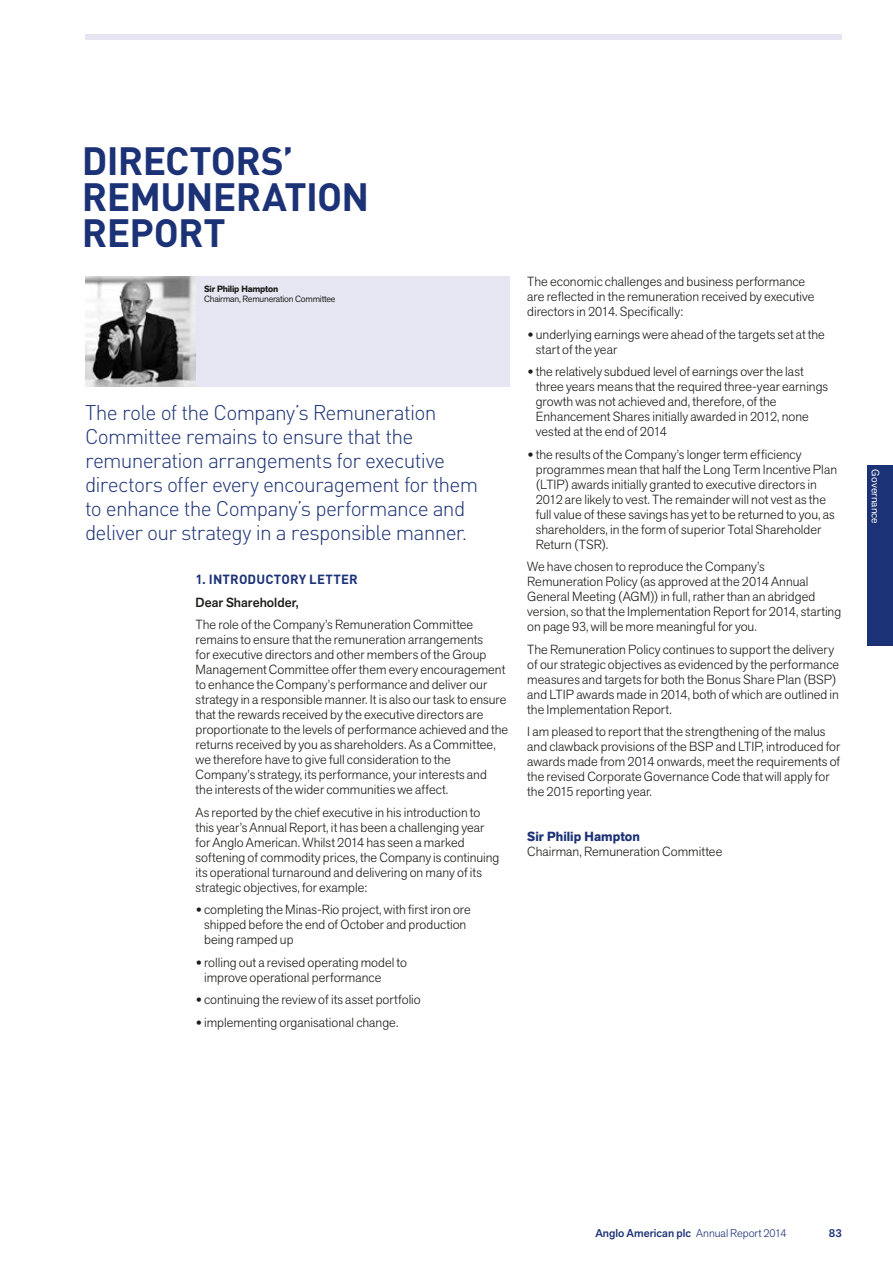
<style>
.page{position:relative;width:893px;height:1263px;background:#fff}
.page>*{position:absolute;margin:0;border:0;box-sizing:border-box;transform-origin:0 0}
._01___Section_start{font:700 39px/36px "DINOT";letter-spacing:-.02em;color:#1c3276}
._04_-_Intro___Quotes{font:300 21px/24px "DINOT";letter-spacing:-.035em;color:#1c3276}
._20___Body_copy{font:300 13.2px/15px "Akzid Grtsk Next";color:#1d1d1b}
._10___Head{font:700 13.2px "DINOT";letter-spacing:.015em;color:#1c3276}
._20___Body_copy-2{font:500 13.2px "Akzid Grtsk Next";color:#1d1d1b}
.t1{font:500 11.25px "Akzid Grtsk Next";letter-spacing:.005em;color:#1c3276}
.t2{font:10.5px "Akzid Grtsk Next";letter-spacing:.01em;color:#fff}
.t3{font:9px/10.5px "Akzid Grtsk Next";letter-spacing:-.02em;color:#1d1d1b}
.s1{font-weight:700}
.s2{font-family:"DINOT";font-weight:400}
.s3{font-weight:700;color:#1c3276}
.s4{font-weight:300}
</style>
<div class="page">
<div style="left:196px;top:276px;width:314px;height:111px;background:#e6e6f2"></div>
<img style="left:85px;top:276px;width:111px;height:111px">
<div style="left:867px;top:465px;width:26px;height:180px;background:#1c3276"></div>
<div style="left:85px;top:34px;width:757px;height:6px;background:#e6e6f2"></div>
<p class="_01___Section_start" style="left:82px;top:142px;width:289px">DIRECTORS’<br>REMUNERATION<br>REPORT</p>
<p class="t3" style="left:204px;top:283px;width:133px"><span class="s1">Sir Philip Hampton<br></span>Chairman, Remuneration Committee</p>
<p class="_04_-_Intro___Quotes" style="left:85px;top:400px;width:395px">The role of the Company’s Remuneration Committee remains to ensure that the remuneration arrangements for executive directors offer every encouragement for them to enhance the Company’s performance and deliver our strategy in a responsible manner.</p>
<p class="_10___Head" style="left:196px;top:570px;width:164px">1. INTRODUCTORY LETTER</p>
<p class="_20___Body_copy-2" style="left:196px;top:593px;width:105px">Dear Shareholder,</p>
<p class="_20___Body_copy" style="left:196px;top:617px;width:314px">The role of the Company’s Remuneration Committee remains to ensure that the remuneration arrangements<br>for executive directors and other members of the Group Management Committee offer them every encouragement to enhance the Company’s performance and deliver our strategy in a responsible manner. It is also our task to ensure that the rewards received by the executive directors are proportionate to the levels of performance achieved and the returns received by you as shareholders. As a Committee, we therefore have to give full consideration to the Company’s strategy, its performance, your interests and<br>the interests of the wider communities we affect.</p>
<p class="_20___Body_copy" style="left:196px;top:804px;width:305px">As reported by the chief executive in his introduction to this year’s Annual Report, it has been a challenging year for Anglo American. Whilst 2014 has seen a marked softening of commodity prices, the Company is continuing its operational turnaround and delivering on many of its strategic objectives, for example:</p>
<p class="_20___Body_copy" style="left:204px;top:902px;width:268px;text-indent:-9px"><span class="s2">•</span>completing the Minas-Rio project, with first iron ore shipped before the end of October and production being ramped up</p>
<p class="_20___Body_copy" style="left:204px;top:954px;width:204px;text-indent:-9px"><span class="s2">•</span>rolling out a revised operating model to improve operational performance</p>
<p class="_20___Body_copy" style="left:196px;top:992px;width:227px"><span class="s2">•</span>continuing the review of its asset portfolio</p>
<p class="_20___Body_copy" style="left:196px;top:1014px;width:204px"><span class="s2">•</span>implementing organisational change.</p>
<p class="_20___Body_copy" style="left:527px;top:274px;width:289px">The economic challenges and business performance are reflected in the remuneration received by executive directors in 2014. Specifically:</p>
<p class="_20___Body_copy" style="left:536px;top:326px;width:291px;text-indent:-9px"><span class="s2">•</span>underlying earnings were ahead of the targets set at the start of the year</p>
<p class="_20___Body_copy" style="left:536px;top:364px;width:294px;text-indent:-9px"><span class="s2">•</span>the relatively subdued level of earnings over the last three years means that the required three-year earnings growth was not achieved and, therefore, of the Enhancement Shares initially awarded in 2012, none vested at the end of 2014</p>
<p class="_20___Body_copy" style="left:536px;top:446px;width:303px;text-indent:-9px"><span class="s2">•</span>the results of the Company’s longer term efficiency programmes mean that half the Long Term Incentive Plan (LTIP) awards initially granted to executive directors in 2012 are likely to vest. The remainder will not vest as the full value of these savings has yet to be returned to you, as shareholders, in the form of superior Total Shareholder Return (TSR).</p>
<p class="_20___Body_copy" style="left:527px;top:559px;width:315px">We have chosen to reproduce the Company’s Remuneration Policy (as approved at the 2014 Annual General Meeting (AGM)) in full, rather than an abridged version, so that the Implementation Report for 2014, starting on page 93, will be more meaningful for you.</p>
<p class="_20___Body_copy" style="left:527px;top:641px;width:313px">The Remuneration Policy continues to support the delivery of our strategic objectives as evidenced by the performance measures and targets for both the Bonus Share Plan (BSP) and LTIP awards made in 2014, both of which are outlined in the Implementation Report.</p>
<p class="_20___Body_copy" style="left:527px;top:724px;width:315px">I am pleased to report that the strengthening of the malus and clawback provisions of the BSP and LTIP, introduced for awards made from 2014 onwards, meet the requirements of the revised Corporate Governance Code that will apply for the 2015 reporting year.</p>
<p class="_20___Body_copy" style="left:527px;top:829px;width:197px"><span class="s3">Sir Philip Hampton<br></span>Chairman, Remuneration Committee</p>
<p class="t2" style="left:882px;top:469px;width:56px;rotate:90deg">Governance</p>
<p class="t1" style="left:595px;top:1226px;width:193px">Anglo American plc <span class="s4">Annual Report 2014</span></p>
<p class="t1" style="left:829px;top:1226px;width:15px">83</p>
</div>
